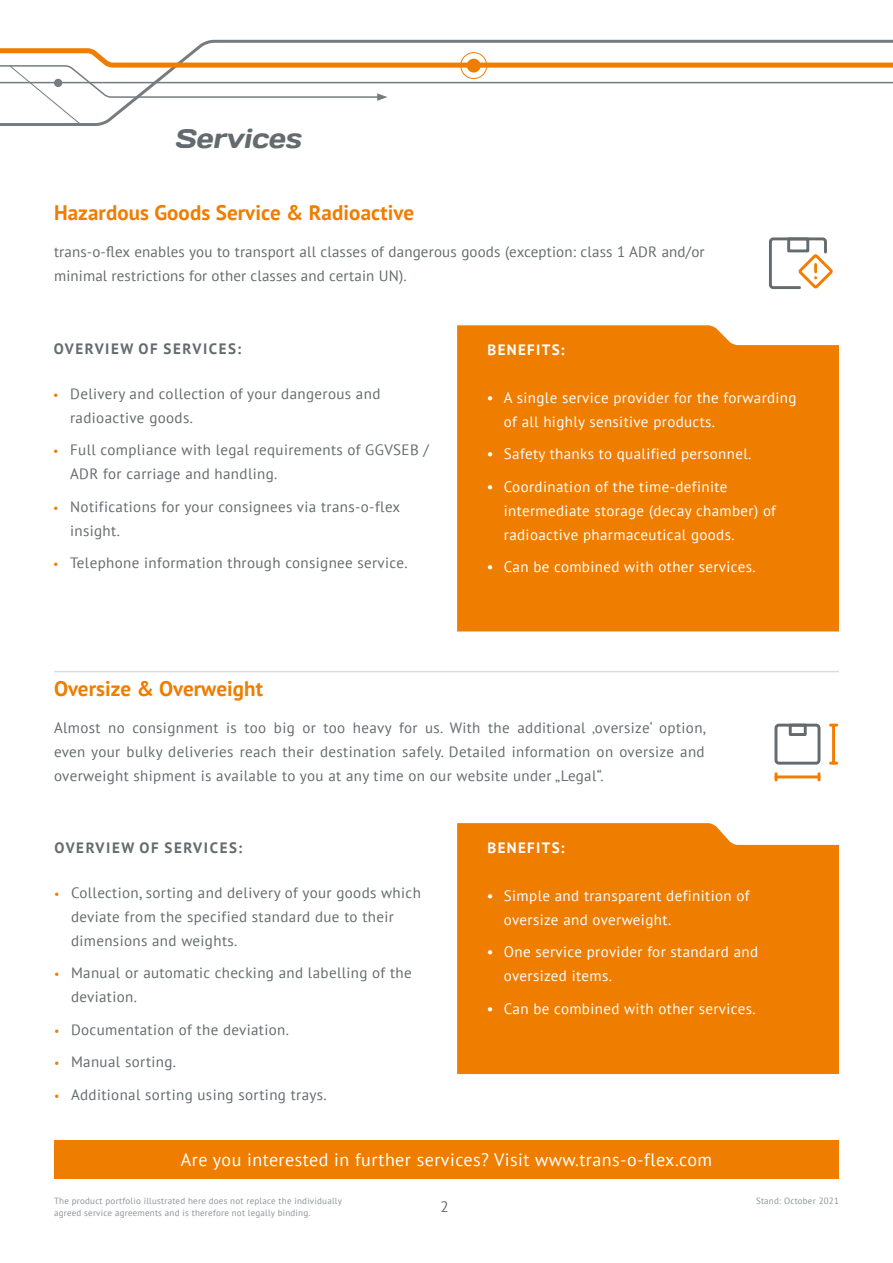
<style>
.page{position:relative;width:893px;height:1263px;background:#fff}
.page>*{position:absolute;margin:0;border:0;box-sizing:border-box;transform-origin:0 0}
.t1{font:italic 27px "Days";color:#646b6e}
.t2{font:700 21px "PT Sans";letter-spacing:.005em;color:#ef7d00}
.t3{font:18px "PT Sans";letter-spacing:.025em;color:#fff}
.t4{font:15px/24px "PT Sans";letter-spacing:.025em;color:#646b6e}
.t5{font:15px/24px "PT Sans";letter-spacing:.025em;color:#fff}
.t6{font:700 15px "PT Sans";letter-spacing:.105em;color:#646b6e}
.t7{font:700 15px "PT Sans";letter-spacing:.09em;color:#fff}
.t8{font:9px/12px "PT Sans";letter-spacing:.025em;color:#8d9396}
.s1{font-size:12px;color:#ef7d00}
</style>
<div class="page">
<div style="left:457px;top:823px;width:382px;height:251px;background:#ef7d00"></div>
<div style="left:457px;top:325px;width:382px;height:306px;background:#ef7d00"></div>
<hr style="left:54px;top:671px;width:785px;height:1px;background:#daddde">
<svg style="left:199px;top:39px;width:694px;height:6px"></svg>
<svg style="left:0;top:45px;width:893px;height:53px"></svg>
<svg style="left:0;top:64px;width:387px;height:62px"></svg>
<div style="left:467px;top:59px;width:14px;height:14px;background:#ef7d00;border-radius:50%"></div>
<div style="left:460px;top:52px;width:27px;height:27px;border:1px solid #ef7d00;border-radius:50%"></div>
<div style="left:54px;top:79px;width:8px;height:8px;background:#757c7f;border-radius:50%"></div>
<div style="left:54px;top:1140px;width:785px;height:39px;background:#ef7d00"></div>
<svg style="left:769px;top:237px;width:64px;height:52px"></svg>
<div style="left:774px;top:724px;width:46px;height:41px;border:3px solid #646b6e;border-radius:3px"></div>
<div style="left:789px;top:724px;width:18px;height:12px;border:3px solid #646b6e"></div>
<svg style="left:817px;top:774px;width:3px;height:6px"></svg>
<svg style="left:774px;top:774px;width:3px;height:6px"></svg>
<hr style="left:776px;top:775px;width:43px;height:3px;background:#f27d00">
<svg style="left:830px;top:762px;width:7px;height:3px"></svg>
<svg style="left:830px;top:724px;width:7px;height:3px"></svg>
<hr style="left:832px;top:725px;width:3px;height:38px;background:#f27d00">
<h1 class="t1" style="left:174px;top:121px;width:134px">Services</h1>
<h2 class="t2" style="left:54px;top:199px;width:362px">Hazardous Goods Service &amp; Radioactive</h2>
<p class="t4" style="left:54px;top:239px;width:652px">trans-o-flex enables you to transport all classes of dangerous goods (exception: class 1 ADR and/or minimal restrictions for other classes and certain UN).</p>
<p class="t6" style="left:54px;top:338px;width:189px">OVERVIEW OF SERVICES:</p>
<p class="t4" style="left:70px;top:381px;width:312px;text-indent:-17px"><span class="s1">•</span> Delivery and collection of your dangerous and radioactive goods.</p>
<p class="t4" style="left:70px;top:438px;width:360px;text-indent:-17px"><span class="s1">•</span> Full compliance with legal requirements of GGVSEB /<br>ADR for carriage and handling.</p>
<p class="t4" style="left:70px;top:494px;width:332px;text-indent:-17px"><span class="s1">•</span> Notifications for your consignees via trans-o-flex insight.</p>
<p class="t4" style="left:53px;top:551px;width:356px"><span class="s1">•</span> Telephone information through consignee service.</p>
<p class="t7" style="left:487px;top:340px;width:78px">BENEFITS:</p>
<p class="t5" style="left:504px;top:385px;width:294px;text-indent:-17px">• A single service provider for the forwarding of all highly sensitive products.</p>
<p class="t5" style="left:487px;top:442px;width:266px">• Safety thanks to qualified personnel.</p>
<p class="t5" style="left:504px;top:474px;width:274px;text-indent:-17px">• Coordination of the time-definite intermediate storage (decay chamber) of radioactive pharmaceutical goods.</p>
<p class="t5" style="left:487px;top:555px;width:270px">• Can be combined with other services.</p>
<h2 class="t2" style="left:54px;top:675px;width:211px">Oversize &amp; Overweight</h2>
<p class="t4" style="left:54px;top:715px;width:653px;text-align:justify">Almost no consignment is too big or too heavy for us. With the additional ‚oversize‘ option, even your bulky deliveries reach their destination safely. Detailed information on oversize and overweight shipment is available to you at any time on our website under „Legal“.</p>
<p class="t6" style="left:55px;top:837px;width:189px">OVERVIEW OF SERVICES:</p>
<p class="t4" style="left:71px;top:880px;width:351px;text-indent:-17px"><span class="s1">•</span> Collection, sorting and delivery of your goods which deviate from the specified standard due to their dimensions and weights.</p>
<p class="t4" style="left:71px;top:961px;width:342px;text-indent:-17px"><span class="s1">•</span> Manual or automatic checking and labelling of the deviation.</p>
<p class="t4" style="left:54px;top:1017px;width:237px"><span class="s1">•</span> Documentation of the deviation.</p>
<p class="t4" style="left:54px;top:1050px;width:124px"><span class="s1">•</span> Manual sorting.</p>
<p class="t4" style="left:54px;top:1082px;width:274px"><span class="s1">•</span> Additional sorting using sorting trays.</p>
<p class="t7" style="left:487px;top:837px;width:78px">BENEFITS:</p>
<p class="t5" style="left:504px;top:883px;width:247px;text-indent:-17px">• Simple and transparent definition of oversize and overweight.</p>
<p class="t5" style="left:504px;top:939px;width:256px;text-indent:-17px">• One service provider for standard and oversized items.</p>
<p class="t5" style="left:487px;top:996px;width:270px">• Can be combined with other services.</p>
<p class="t3" style="left:181px;top:1148px;width:533px">Are you interested in further services? Visit www.trans-o-flex.com</p>
<p class="t8" style="left:54px;top:1195px;width:289px">The product portfolio illustrated here does not replace the individually agreed service agreements and is therefore not legally binding.</p>
<p class="t8" style="left:756px;top:1195px;width:84px">Stand: October 2021</p>
<p class="t4" style="left:441px;top:1194px;width:10px">2</p>
</div>
